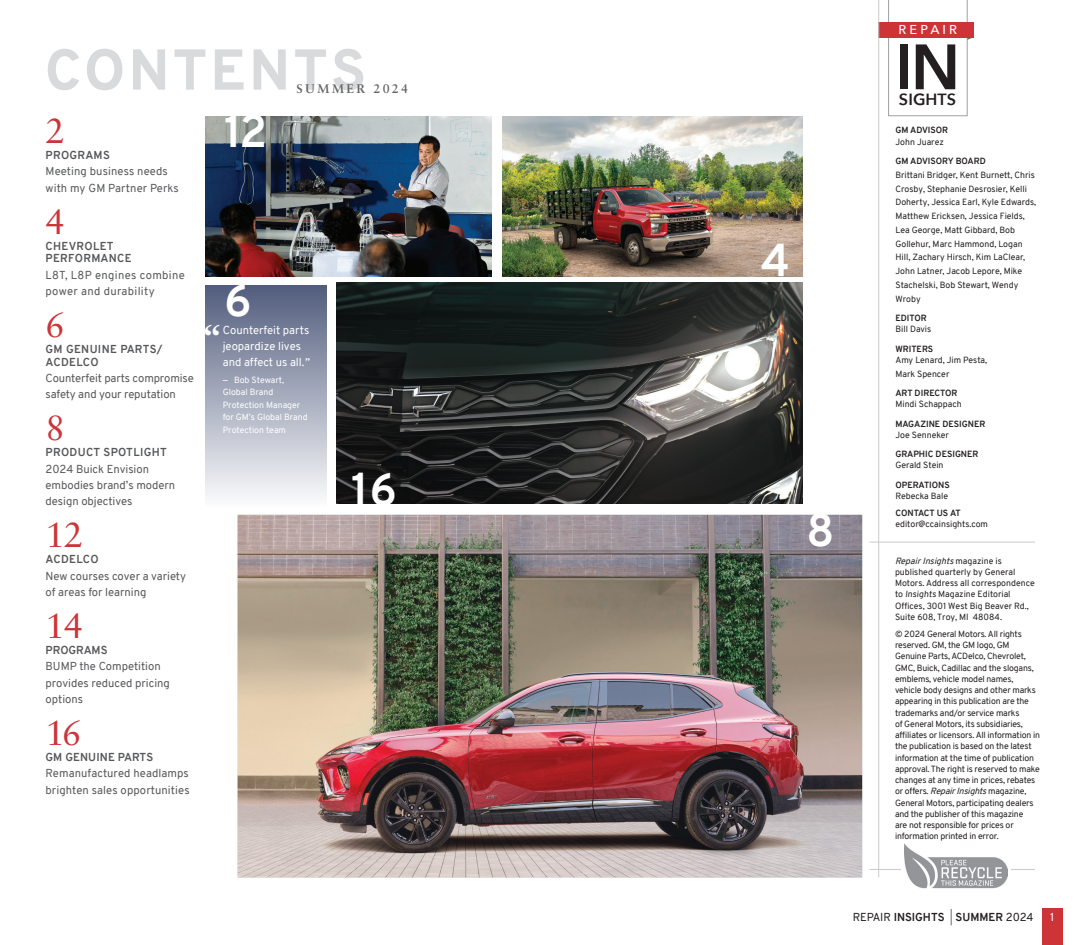
<style>
.page{position:relative;width:1080px;height:945px;background:#fff}
.page>*{position:absolute;margin:0;border:0;box-sizing:border-box;transform-origin:0 0}
.t1{font:600 63.25px "Avenir Next";color:#231f20}
.t2{font:800 57.5px "Overpass";letter-spacing:.05em;color:#d9dadc}
.t3{font:700 45px "Overpass";color:#fff}
.t4{font:700 37.62px "Sabon LT Pro";color:#fff}
.Body_Copy_-_Insights{font:35px "Sabon LT Pro";color:#cc3438}
.Body_Copy_-_Insights-2{font:35px "Sabon LT Pro";color:#cc3439}
.Body_Copy_-_Insights-3{font:35px "Sabon LT Pro";color:#cc3538}
.t5{font:600 16.25px "Avenir Next";letter-spacing:.01em;color:#231f20}
.t6{font:500 12.88px "Avenir Next";letter-spacing:.24em;color:#fff}
.t7{font:700 12.5px "Sabon LT Pro";letter-spacing:.18em;color:#656666}
.Body_Copy_-_Insights-4{font:11.25px/16.2px "Overpass";color:#57585a}
.Body_Copy_-_Insights-5{font:700 11.25px/12.5px "Overpass";letter-spacing:.03em;color:#57585a}
.Body_Copy_-_Insights-6{font:11.25px/16.2px "Overpass";color:#fff}
.Body_Copy_-_Insights-7{font:11.25px "Overpass";letter-spacing:.03em;color:#57585a}
.Body_Copy_-_Insights-8{font:700 11.25px "Overpass";color:#231f20}
.Body_Copy_-_Insights-9{font:700 11.25px "Overpass";letter-spacing:.01em;color:#57585a}
.Body_Copy_-_Insights-10{font:700 11.25px "Overpass";color:#57585a}
.TOC_Credits_-_Insights{font:8.75px/11.2px "Overpass";letter-spacing:-.02em;color:#231f20}
.TOC_Credits_-_Insights-2{font:8.75px/13.8px "Overpass";color:#231f20}
.TOC_Credits_-_Insights-3{font:700 8.75px "Overpass";color:#231f20}
.t8{font:8.75px/12.5px "Overpass";color:#fff}
.s1{font-weight:700}
.s2{font-family:"Sabon LT Pro";font-weight:700}
.s3{font-style:italic}
.s4{font-weight:400}
.s5{font-weight:400;color:#6c6d70}
</style>
<div class="page">
<img style="left:336px;top:282px;width:467px;height:221px">
<div style="left:205px;top:285px;width:122px;height:221px;background:linear-gradient(to bottom,#515c7d,#fbfcfc)"></div>
<svg style="left:888px;top:0;width:85px;height:116px"></svg>
<div style="left:878px;top:22px;width:95px;height:15px;background:#cc3438"></div>
<hr style="left:878px;top:0;width:1px;height:878px;background:#cccac9">
<hr style="left:869px;top:542px;width:166px;height:1px;background:#cccac9">
<div style="left:1042px;top:908px;width:20px;height:37px;background:#cc3438"></div>
<img style="left:502px;top:116px;width:301px;height:160px">
<img style="left:205px;top:116px;width:286px;height:160px">
<img style="left:238px;top:515px;width:624px;height:363px">
<hr style="left:869px;top:869px;width:166px;height:1px;background:#cccac9">
<div style="left:901px;top:844px;width:110px;height:47px;background:#fff"></div>
<img style="left:905px;top:844px;width:103px;height:45px">
<p class="t2" style="left:45px;top:29px;width:323px">CONTENTS</p>
<p class="t7" style="left:297px;top:81px;width:113px">SUMMER 2024</p>
<p class="Body_Copy_-_Insights-2" style="left:46px;top:109px;width:21px">2</p>
<p class="Body_Copy_-_Insights-4" style="left:46px;top:147px;width:124px"><span class="s1">PROGRAMS<br></span>Meeting business needs</p>
<p class="Body_Copy_-_Insights-4" style="left:46px;top:180px;width:135px">with my GM Partner Perks</p>
<p class="Body_Copy_-_Insights-2" style="left:46px;top:199px;width:21px">4</p>
<p class="Body_Copy_-_Insights-5" style="left:46px;top:240px;width:88px">CHEVROLET<br>PERFORMANCE</p>
<p class="Body_Copy_-_Insights-7" style="left:46px;top:267px;width:141px">L8T, L8P engines combine</p>
<p class="Body_Copy_-_Insights-7" style="left:46px;top:283px;width:111px">power and durability</p>
<p class="Body_Copy_-_Insights-3" style="left:46px;top:303px;width:21px">6</p>
<p class="Body_Copy_-_Insights-5" style="left:46px;top:343px;width:119px">GM GENUINE PARTS/<br>ACDELCO</p>
<p class="Body_Copy_-_Insights-4" style="left:46px;top:370px;width:150px">Counterfeit parts compromise safety and your reputation</p>
<p class="Body_Copy_-_Insights-2" style="left:46px;top:406px;width:21px">8</p>
<p class="Body_Copy_-_Insights-5" style="left:46px;top:446px;width:123px">PRODUCT SPOTLIGHT</p>
<p class="Body_Copy_-_Insights-4" style="left:46px;top:461px;width:131px">2024 Buick Envision embodies brand’s modern design objectives</p>
<p class="Body_Copy_-_Insights-3" style="left:46px;top:513px;width:39px">12</p>
<p class="Body_Copy_-_Insights-5" style="left:46px;top:553px;width:55px">ACDELCO</p>
<p class="Body_Copy_-_Insights-4" style="left:46px;top:568px;width:142px">New courses cover a variety</p>
<p class="Body_Copy_-_Insights-4" style="left:46px;top:584px;width:102px">of areas for learning</p>
<p class="Body_Copy_-_Insights" style="left:46px;top:604px;width:39px">14</p>
<p class="Body_Copy_-_Insights-10" style="left:46px;top:642px;width:64px">PROGRAMS</p>
<p class="Body_Copy_-_Insights-4" style="left:46px;top:658px;width:126px">BUMP the Competition provides reduced pricing options</p>
<p class="Body_Copy_-_Insights" style="left:46px;top:711px;width:38px">16</p>
<p class="Body_Copy_-_Insights-9" style="left:46px;top:749px;width:109px">GM GENUINE PARTS</p>
<p class="Body_Copy_-_Insights-4" style="left:46px;top:765px;width:145px">Remanufactured headlamps</p>
<p class="Body_Copy_-_Insights-4" style="left:46px;top:782px;width:146px">brighten sales opportunities</p>
<p class="t3" style="left:224px;top:100px;width:44px">12</p>
<p class="t3" style="left:224px;top:268px;width:29px">6</p>
<p class="t4" style="left:202px;top:314px;width:22px">“</p>
<p class="Body_Copy_-_Insights-6" style="left:223px;top:322px;width:89px">Counterfeit parts jeopardize lives and affect us all.<span class="s2">”</span></p>
<p class="t8" style="left:223px;top:374px;width:86px">— Bob Stewart,<br>Global Brand<br>Protection Manager for GM’s Global Brand<br>Protection team</p>
<p class="t3" style="left:351px;top:457px;width:47px">16</p>
<p class="t3" style="left:761px;top:229px;width:31px">4</p>
<p class="t3" style="left:807px;top:498px;width:29px">8</p>
<p class="t6" style="left:899px;top:19px;width:60px">REPAIR</p>
<p class="t1" style="left:895px;top:13px;width:67px">IN</p>
<p class="t5" style="left:899px;top:85px;width:59px">SIGHTS</p>
<p class="TOC_Credits_-_Insights-3" style="left:895px;top:124px;width:54px">GM ADVISOR</p>
<p class="TOC_Credits_-_Insights-2" style="left:895px;top:135px;width:50px">John Juarez</p>
<p class="TOC_Credits_-_Insights-3" style="left:895px;top:155px;width:92px">GM ADVISORY BOARD</p>
<p class="TOC_Credits_-_Insights-2" style="left:895px;top:168px;width:142px">Brittani Bridger, Kent Burnett, Chris<br>Crosby, Stephanie Desrosier, Kelli<br>Doherty, Jessica Earl, Kyle Edwards,<br>Matthew Ericksen, Jessica Fields,<br>Lea George, Matt Gibbard, Bob<br>Gollehur, Marc Hammond, Logan<br>Hill, Zachary Hirsch, Kim LaClear,<br>John Latner, Jacob Lepore, Mike<br>Stachelski, Bob Stewart, Wendy<br>Wroby</p>
<p class="TOC_Credits_-_Insights-3" style="left:895px;top:312px;width:33px">EDITOR</p>
<p class="TOC_Credits_-_Insights-2" style="left:895px;top:322px;width:37px">Bill Davis</p>
<p class="TOC_Credits_-_Insights-3" style="left:895px;top:342px;width:39px">WRITERS</p>
<p class="TOC_Credits_-_Insights-2" style="left:895px;top:353px;width:93px">Amy Lenard, Jim Pesta,<br>Mark Spencer</p>
<p class="TOC_Credits_-_Insights-3" style="left:895px;top:387px;width:63px">ART DIRECTOR</p>
<p class="TOC_Credits_-_Insights-2" style="left:895px;top:397px;width:68px">Mindi Schappach</p>
<p class="TOC_Credits_-_Insights-3" style="left:895px;top:417px;width:91px">MAGAZINE DESIGNER</p>
<p class="TOC_Credits_-_Insights-2" style="left:895px;top:428px;width:55px">Joe Senneker</p>
<p class="TOC_Credits_-_Insights-3" style="left:895px;top:448px;width:85px">GRAPHIC DESIGNER</p>
<p class="TOC_Credits_-_Insights-2" style="left:895px;top:459px;width:50px">Gerald Stein</p>
<p class="TOC_Credits_-_Insights-3" style="left:895px;top:479px;width:56px">OPERATIONS</p>
<p class="TOC_Credits_-_Insights-2" style="left:895px;top:489px;width:54px">Rebecka Bale</p>
<p class="TOC_Credits_-_Insights-3" style="left:895px;top:507px;width:67px">CONTACT US AT</p>
<p class="TOC_Credits_-_Insights-2" style="left:895px;top:517px;width:94px">editor@ccainsights.com</p>
<p class="TOC_Credits_-_Insights-2" style="left:895px;top:555px;width:141px;line-height:11.2px"><span class="s3">RepairInsights</span>m a g a z i n e i s published quarterly by General<br>Motors. Address all correspondence to Insights Magazine Editorial<br>Offices, 3001 West Big Beaver Rd.,<br>Suite 608, Troy, MI 48084.</p>
<p class="TOC_Credits_-_Insights" style="left:895px;top:628px;width:147px">© 2024 General Motors. All rights reserved. GM, the GM logo, GM Genuine Parts, ACDelco, Chevrolet, GMC, Buick, Cadillac and the slogans, emblems, vehicle model names, vehicle body designs and other marks appearing in this publication are the trademarks and/or service marks<br>of General Motors, its subsidiaries, affiliates or licensors. All information in the publication is based on the latest information at the time of publication approval. The right is reserved to make changes at any time in prices, rebates or offers. <span class="s3">RepairInsights</span>magazine, General Motors, participating dealers and the publisher of this magazine<br>are not responsible for prices or information printed in error.</p>
<p class="Body_Copy_-_Insights-8" style="left:853px;top:909px;width:182px"><span class="s4">REPAIR</span> INSIGHTS <span class="s5">|</span> SUMMER <span class="s4">2024</span></p>
<p class="Body_Copy_-_Insights-6" style="left:1050px;top:909px;width:6px">1</p>
</div>
